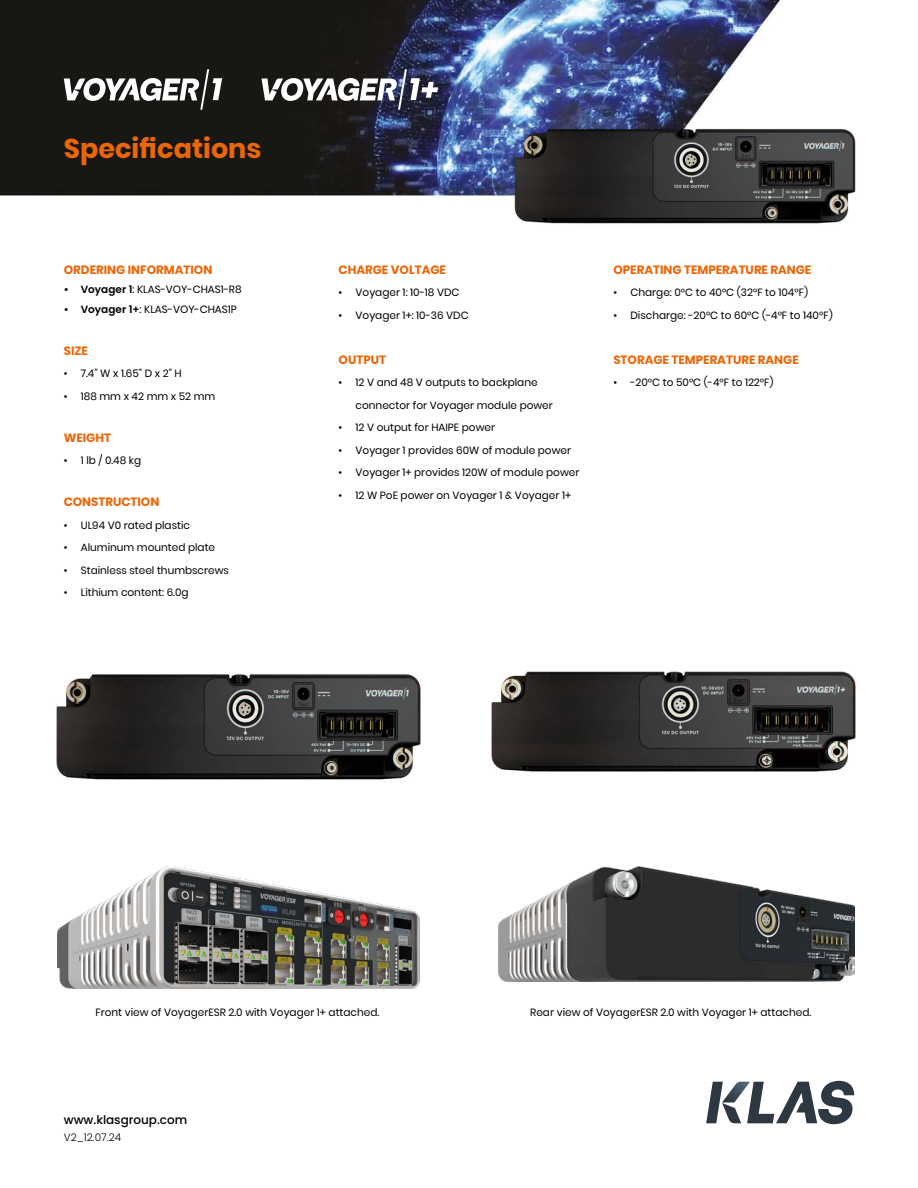
<style>
.page{position:relative;width:918px;height:1188px;background:#fff}
.page>*{position:absolute;margin:0;border:0;box-sizing:border-box;transform-origin:0 0}
.t1{font:700 27px "Poppins";color:#ec6608}
.t2{font:700 12px "Poppins";color:#ec6608}
.t3{font:500 12px "Poppins";color:#000}
.t4{font:10.5px/22.5px "Poppins";color:#000}
.t5{font:300 10.5px "Poppins";color:#000}
.s1{font-weight:600}
</style>
<div class="page">
<img style="left:0;top:0;width:855px;height:1125px">
<svg style="left:706px;top:1081px;width:148px;height:43px"></svg>
<img style="left:504px;top:118px;width:352px;height:115px">
<img style="left:46px;top:663px;width:385px;height:119px">
<img style="left:58px;top:866px;width:361px;height:123px">
<img style="left:499px;top:866px;width:355px;height:116px">
<img style="left:481px;top:660px;width:375px;height:123px">
<svg style="left:64px;top:69px;width:158px;height:41px"></svg>
<svg style="left:261px;top:69px;width:177px;height:41px"></svg>
<h1 class="t1" style="left:64px;top:133px;width:199px">Specifications</h1>
<p class="t2" style="left:64px;top:263px;width:150px">ORDERING INFORMATION</p>
<p class="t4" style="left:64px;top:279px;width:179px"><span class="s1">• Voyager 1</span>: KLAS-VOY-CHAS1-R8</p>
<p class="t4" style="left:64px;top:298px;width:175px"><span class="s1">• Voyager 1+</span>: KLAS-VOY-CHAS1P</p>
<p class="t2" style="left:64px;top:344px;width:26px">SIZE</p>
<p class="t4" style="left:64px;top:363px;width:119px">• 7.4” W x 1.65” D x 2” H</p>
<p class="t4" style="left:64px;top:385px;width:153px">• 188 mm x 42 mm x 52 mm</p>
<p class="t2" style="left:64px;top:431px;width:49px">WEIGHT</p>
<p class="t4" style="left:64px;top:450px;width:79px">• 1 lb / 0.48 kg</p>
<p class="t2" style="left:64px;top:495px;width:97px">CONSTRUCTION</p>
<p class="t4" style="left:64px;top:514px;width:128px">• UL94 V0 rated plastic</p>
<p class="t4" style="left:64px;top:537px;width:153px">• Aluminum mounted plate</p>
<p class="t4" style="left:64px;top:559px;width:167px">• Stainless steel thumbscrews</p>
<p class="t4" style="left:64px;top:582px;width:126px">• Lithium content: 6.0g</p>
<p class="t2" style="left:339px;top:263px;width:109px">CHARGE VOLTAGE</p>
<p class="t4" style="left:339px;top:282px;width:123px">• Voyager 1: 10-18 VDC</p>
<p class="t4" style="left:339px;top:304px;width:132px">• Voyager 1+: 10-36 VDC</p>
<p class="t2" style="left:339px;top:353px;width:49px">OUTPUT</p>
<p class="t4" style="left:356px;top:372px;width:199px;text-indent:-17px">• 12 V and 48 V outputs to backplane connector for Voyager module power</p>
<p class="t4" style="left:339px;top:417px;width:158px">• 12 V output for HAIPE power</p>
<p class="t4" style="left:339px;top:439px;width:234px">• Voyager 1 provides 60W of module power</p>
<p class="t4" style="left:339px;top:462px;width:242px">• Voyager 1+ provides 120W of module power</p>
<p class="t4" style="left:339px;top:484px;width:234px">• 12 W PoE power on Voyager 1 &amp; Voyager 1+</p>
<p class="t2" style="left:613px;top:263px;width:200px">OPERATING TEMPERATURE RANGE</p>
<p class="t4" style="left:613px;top:282px;width:196px">• Charge: 0°C to 40°C (32°F to 104°F)</p>
<p class="t4" style="left:613px;top:304px;width:221px">• Discharge: -20°C to 60°C (-4°F to 140°F)</p>
<p class="t2" style="left:613px;top:353px;width:187px">STORAGE TEMPERATURE RANGE</p>
<p class="t4" style="left:613px;top:372px;width:162px">• -20°C to 50°C (-4°F to 122°F)</p>
<p class="t4" style="left:95px;top:1001px;width:285px">Front view of VoyagerESR 2.0 with Voyager 1+ attached.</p>
<p class="t4" style="left:530px;top:1001px;width:282px">Rear view of VoyagerESR 2.0 with Voyager 1+ attached.</p>
<p class="t3" style="left:64px;top:1113px;width:125px">www.klasgroup.com</p>
<p class="t5" style="left:64px;top:1131px;width:59px">V2_12.07.24</p>
</div>
